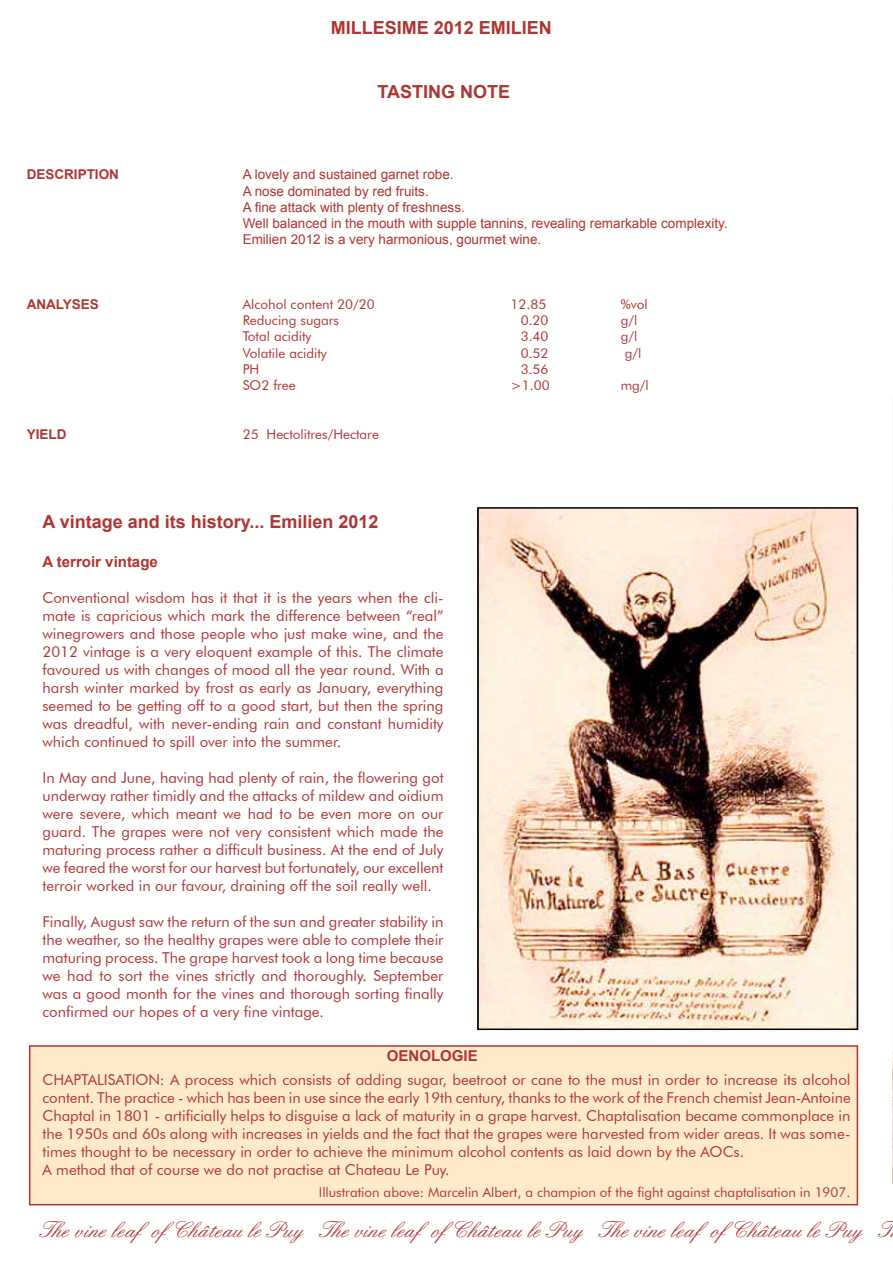
<style>
.page{position:relative;width:893px;height:1263px;background:#fff}
.page>*{position:absolute;margin:0;border:0;box-sizing:border-box;transform-origin:0 0}
.t1{font:24px "English";color:#af3532}
.t2{font:700 18px "Arial";color:#af3532}
.t3{font:15px/18px "Futura BT";color:#af3532;text-align:justify}
.t4{font:700 15px "Arial";color:#af3532}
.t5{font:13.5px "Futura BT";color:#af3532}
.t6{font:13.5px/16.2px "Arial";color:#af3532}
.t7{font:700 13.5px "Arial";color:#af3532}
</style>
<div class="page">
<div style="left:30px;top:1046px;width:827px;height:159px;background:#ffebc9"></div>
<div style="left:29px;top:1045px;width:829px;height:160px;border:2px solid #af3532"></div>
<img style="left:480px;top:510px;width:375px;height:517px">
<div style="left:477px;top:507px;width:381px;height:523px;border:2px solid #000"></div>
<img style="left:892px;top:441px;width:1px;height:742px">
<p class="t2" style="left:331px;top:15px;width:223px">MILLESIME 2012 EMILIEN</p>
<p class="t2" style="left:377px;top:80px;width:134px">TASTING NOTE</p>
<p class="t7" style="left:27px;top:166px;width:94px">DESCRIPTION</p>
<p class="t6" style="left:243px;top:167px;width:487px">A lovely and sustained garnet robe.<br>A nose dominated by red fruits.<br>A fine attack with plenty of freshness.<br>Well balanced in the mouth with supple tannins, revealing remarkable complexity.<br>Emilien 2012 is a very harmonious, gourmet wine.</p>
<p class="t7" style="left:27px;top:295px;width:74px">ANALYSES</p>
<p class="t5" style="left:243px;top:296px;width:134px">Alcohol content 20/20</p>
<p class="t5" style="left:510px;top:296px;width:37px">12.85</p>
<p class="t5" style="left:621px;top:296px;width:28px">%vol</p>
<p class="t5" style="left:243px;top:312px;width:98px">Reducing sugars</p>
<p class="t5" style="left:521px;top:312px;width:29px">0.20</p>
<p class="t5" style="left:621px;top:312px;width:18px">g/l</p>
<p class="t5" style="left:243px;top:328px;width:70px">Total acidity</p>
<p class="t5" style="left:521px;top:328px;width:29px">3.40</p>
<p class="t5" style="left:621px;top:328px;width:18px">g/l</p>
<p class="t5" style="left:243px;top:345px;width:86px">Volatile acidity</p>
<p class="t5" style="left:521px;top:345px;width:29px">0.52</p>
<p class="t5" style="left:625px;top:345px;width:18px">g/l</p>
<p class="t5" style="left:243px;top:361px;width:18px">PH</p>
<p class="t5" style="left:521px;top:361px;width:29px">3.56</p>
<p class="t5" style="left:243px;top:377px;width:55px">SO2 free</p>
<p class="t5" style="left:510px;top:377px;width:41px">&gt;1.00</p>
<p class="t5" style="left:621px;top:377px;width:30px">mg/l</p>
<p class="t7" style="left:27px;top:425px;width:41px">YIELD</p>
<p class="t5" style="left:243px;top:426px;width:138px">25 Hectolitres/Hectare</p>
<p class="t2" style="left:43px;top:509px;width:338px">A vintage and its history... Emilien 2012</p>
<p class="t4" style="left:43px;top:552px;width:117px">A terroir vintage</p>
<p class="t3" style="left:43px;top:589px;width:402px">Conventional wisdom has it that it is the years when the cli&shy;mate is capricious which mark the difference between “real” winegrowers and those people who just make wine, and the 2012 vintage is a very eloquent example of this. The climate favoured us with changes of mood all the year round. With a harsh winter marked by frost as early as January, everything seemed to be getting off to a good start, but then the spring was dreadful, with never-ending rain and constant humidity which continued to spill over into the summer.</p>
<p class="t3" style="left:43px;top:769px;width:402px">In May and June, having had plenty of rain, the flowering got underway rather timidly and the attacks of mildew and oidium were severe, which meant we had to be even more on our guard. The grapes were not very consistent which made the maturing process rather a difficult business. At the end of July we feared the worst for our harvest but fortunately, our excellent terroir worked in our favour, draining off the soil really well.</p>
<p class="t3" style="left:43px;top:913px;width:403px">Finally, August saw the return of the sun and greater stability in the weather, so the healthy grapes were able to complete their maturing process. The grape harvest took a long time because we had to sort the vines strictly and thoroughly. September was a good month for the vines and thorough sorting finally confirmed our hopes of a very fine vintage.</p>
<p class="t4" style="left:387px;top:1045px;width:92px">OENOLOGIE</p>
<p class="t3" style="left:43px;top:1070px;width:810px;text-align:left">CHAPTALISATION: A process which consists of adding sugar, beetroot or cane to the must in order to increase its alcohol content. The practice - which has been in use since the early 19th century, thanks to the work of the French chemist Jean-Antoine Chaptal in 1801 - artificially helps to disguise a lack of maturity in a grape harvest. Chaptalisation became commonplace in the 1950s and 60s along with increases in yields and the fact that the grapes were harvested from wider areas. It was some&shy;times thought to be necessary in order to achieve the minimum alcohol contents as laid down by the AOCs.<br>A method that of course we do not practise at Chateau Le Puy.</p>
<p class="t5" style="left:319px;top:1183px;width:533px">Illustration above: Marcelin Albert, a champion of the fight against chaptalisation in 1907.</p>
<h1 class="t1" style="left:42px;top:1217px;width:854px">The vine leafofChâteau le Puy The vine leafofChâteau le Puy The vine leafofChâteau le Puy T</h1>
</div>
